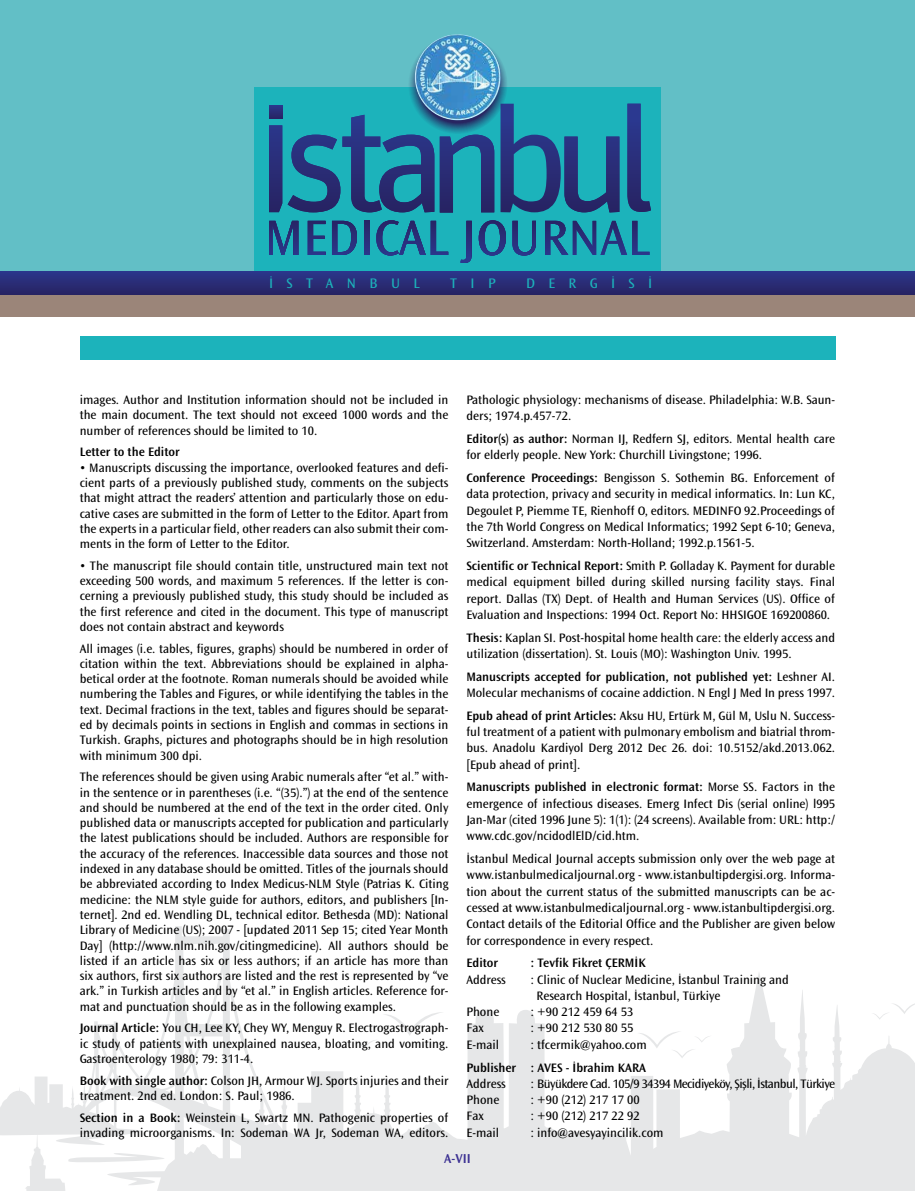
<style>
.page{position:relative;width:915px;height:1191px;background:#fff}
.page>*{position:absolute;margin:0;border:0;box-sizing:border-box;transform-origin:0 0}
.t1{font:14.4px "Ocean Sans TU";letter-spacing:.93em;color:#1cb3bb}
.t2{font:600 13.5px "Ocean Sans TU";color:#3b3092}
.t3{font:12.75px/15.3px "Ocean Sans TU";color:#000;text-align:justify}
.t4{font:600 12.75px "Ocean Sans TU";color:#000}
.t5{font:12.75px "Ocean Sans TU";letter-spacing:-.04em;color:#000}
.s1{font-weight:600}
</style>
<div class="page">
<div style="left:0;top:0;width:914px;height:317px;background:#62bfc6"></div>
<div style="left:0;top:294px;width:914px;height:23px;background:#9b8579"></div>
<div style="left:254px;top:87px;width:406px;height:206px;background:#1cb3bb"></div>
<svg style="left:0;top:271px;width:914px;height:23px;background:#292d77"></svg>
<svg style="left:500px;top:104px;width:119px;height:108px"></svg>
<svg style="left:627px;top:104px;width:23px;height:108px"></svg>
<svg style="left:269px;top:221px;width:29px;height:34px"></svg>
<svg style="left:308px;top:221px;width:17px;height:34px"></svg>
<svg style="left:332px;top:221px;width:25px;height:34px"></svg>
<svg style="left:364px;top:221px;width:5px;height:34px"></svg>
<svg style="left:376px;top:220px;width:72px;height:35px"></svg>
<svg style="left:460px;top:221px;width:11px;height:42px"></svg>
<svg style="left:478px;top:220px;width:27px;height:35px"></svg>
<svg style="left:512px;top:221px;width:23px;height:34px"></svg>
<svg style="left:545px;top:221px;width:104px;height:34px"></svg>
<svg style="left:269px;top:105px;width:13px;height:10px"></svg>
<svg style="left:269px;top:115px;width:225px;height:98px"></svg>
<svg style="left:407px;top:34px;width:100px;height:100px"></svg>
<img style="left:414px;top:34px;width:86px;height:86px;border-radius:43px">
<svg style="left:0;top:926px;width:914px;height:265px"></svg>
<svg style="left:25px;top:1130px;width:43px;height:61px"></svg>
<div style="left:80px;top:336px;width:754px;height:24px;background:#1cb3bb"></div>
<p class="t1" style="left:269px;top:275px;width:152px">İSTANBUL</p>
<p class="t1" style="left:450px;top:275px;width:47px">TIP</p>
<p class="t1" style="left:526px;top:275px;width:128px">DERGİSİ</p>
<p class="t3" style="left:80px;top:392px;width:370px">images. Author and Institution information should not be included in the main document. The text should not exceed 1000 words and the number of references should be limited to 10.</p>
<p class="t4" style="left:80px;top:444px;width:101px">Letter to the Editor</p>
<p class="t3" style="left:80px;top:460px;width:370px">• Manuscripts discussing the importance, overlooked features and defi&shy;cient parts of a previously published study, comments on the subjects that might attract the readers’ attention and particularly those on edu&shy;cative cases are submitted in the form of Letter to the Editor. Apart from the experts in a particular field, other readers can also submit their com&shy;ments in the form of Letter to the Editor.</p>
<p class="t3" style="left:80px;top:558px;width:370px">• The manuscript file should contain title, unstructured main text not exceeding 500 words, and maximum 5 references. If the letter is con&shy;cerning a previously published study, this study should be included as the first reference and cited in the document. This type of manuscript does not contain abstract and keywords</p>
<p class="t3" style="left:80px;top:640px;width:370px">All images (i.e. tables, figures, graphs) should be numbered in order of citation within the text. Abbreviations should be explained in alpha&shy;betical order at the footnote. Roman numerals should be avoided while numbering the Tables and Figures, or while identifying the tables in the text. Decimal fractions in the text, tables and figures should be separat&shy;ed by decimals points in sections in English and commas in sections in Turkish. Graphs, pictures and photographs should be in high resolution with minimum 300 dpi.</p>
<p class="t3" style="left:80px;top:769px;width:370px">The references should be given using Arabic numerals after “et al.” with&shy;in the sentence or in parentheses (i.e. “(35).”) at the end of the sentence and should be numbered at the end of the text in the order cited. Only published data or manuscripts accepted for publication and particularly the latest publications should be included. Authors are responsible for the accuracy of the references. Inaccessible data sources and those not indexed in any database should be omitted. Titles of the journals should be abbreviated according to Index Medicus-NLM Style (Patrias K. Citing medicine: the NLM style guide for authors, editors, and publishers [In&shy;ternet]. 2nd ed. Wendling DL, technical editor. Bethesda (MD): National Library of Medicine (US); 2007 - [updated 2011 Sep 15; cited Year Month Day] (http://www.nlm.nih.gov/citingmedicine). All authors should be listed if an article has six or less authors; if an article has more than six authors, first six authors are listed and the rest is represented by “ve ark.” in Turkish articles and by “et al.” in English articles. Reference for&shy;mat and punctuation should be as in the following examples.</p>
<p class="t3" style="left:80px;top:1020px;width:370px"><span class="s1">Journal Article:</span> You CH, Lee KY, Chey WY, Menguy R. Electrogastrograph&shy;ic study of patients with unexplained nausea, bloating, and vomiting.<br>Gastroenterology 1980; 79: 311-4.</p>
<p class="t3" style="left:80px;top:1072px;width:370px"><span class="s1">Book with single author:</span> Colson JH, Armour WJ. Sports injuries and their treatment. 2nd ed. London: S. Paul; 1986.</p>
<p class="t3" style="left:80px;top:1109px;width:370px"><span class="s1">Section in a Book:</span> Weinstein L, Swartz MN. Pathogenic properties of invading microorganisms. In: Sodeman WA Jr, Sodeman WA, editors.</p>
<p class="t3" style="left:466px;top:391px;width:370px;line-height:16.4px">Pathologic physiology: mechanisms of disease. Philadelphia: W.B. Saun&shy;ders; 1974.p.457-72.</p>
<p class="t3" style="left:466px;top:430px;width:370px;line-height:16.4px"><span class="s1">Editor(s) as author:</span> Norman IJ, Redfern SJ, editors. Mental health care for elderly people. New York: Churchill Livingstone; 1996.</p>
<p class="t3" style="left:466px;top:469px;width:370px;line-height:16.4px"><span class="s1">Conference Proceedings:</span> Bengisson S. Sothemin BG. Enforcement of data protection, privacy and security in medical informatics. In: Lun KC, Degoulet P, Piemme TE, Rienhoff O, editors. MEDINFO 92.Proceedings of the 7th World Congress on Medical Informatics; 1992 Sept 6-10; Geneva, Switzerland. Amsterdam: North-Holland; 1992.p.1561-5.</p>
<p class="t3" style="left:466px;top:557px;width:370px;line-height:16.4px"><span class="s1">Scientific or Technical Report:</span> Smith P. Golladay K. Payment for durable medical equipment billed during skilled nursing facility stays. Final report. Dallas (TX) Dept. of Health and Human Services (US). Office of Evaluation and Inspections: 1994 Oct. Report No: HHSIGOE 169200860.</p>
<p class="t3" style="left:466px;top:629px;width:370px;line-height:16.4px"><span class="s1">Thesis:</span> Kaplan SI. Post-hospital home health care: the elderly access and utilization (dissertation). St. Louis (MO): Washington Univ. 1995.</p>
<p class="t3" style="left:466px;top:668px;width:370px;line-height:16.4px"><span class="s1">Manuscripts accepted for publication, not published yet:</span> Leshner AI.<br>Molecular mechanisms of cocaine addiction. N Engl J Med In press 1997.</p>
<p class="t3" style="left:466px;top:707px;width:370px;line-height:16.4px"><span class="s1">Epub ahead of print Articles:</span> Aksu HU, Ertürk M, Gül M, Uslu N. Success&shy;ful treatment of a patient with pulmonary embolism and biatrial throm&shy;bus. Anadolu Kardiyol Derg 2012 Dec 26. doi: 10.5152/akd.2013.062. [Epub ahead of print].</p>
<p class="t3" style="left:466px;top:779px;width:370px;line-height:16.4px"><span class="s1">Manuscripts published in electronic format:</span> Morse SS. Factors in the emergence of infectious diseases. Emerg Infect Dis (serial online) l995<br>Jan-Mar (cited 1996 June 5): 1(1): (24 screens). Available from: URL: http:/ www.cdc.gov/ncidodlElD/cid.htm.</p>
<p class="t3" style="left:466px;top:850px;width:370px;line-height:16.4px">İstanbul Medical Journal accepts submission only over the web page at www.istanbulmedicaljournal.org - www.istanbultipdergisi.org. Informa&shy;tion about the current status of the submitted manuscripts can be ac&shy;cessed at www.istanbulmedicaljournal.org - www.istanbultipdergisi.org.<br>Contact details of the Editorial Office and the Publisher are given below for correspondence in every respect.</p>
<p class="t4" style="left:466px;top:955px;width:33px">Editor</p>
<p class="t4" style="left:530px;top:955px;width:117px">: Tevfik Fikret ÇERMİK</p>
<p class="t3" style="left:466px;top:971px;width:41px">Address</p>
<p class="t3" style="left:536px;top:971px;width:253px;line-height:16.4px;text-indent:-6px">: Clinic of Nuclear Medicine, İstanbul Training and<br>Research Hospital, İstanbul, Türkiye</p>
<p class="t3" style="left:466px;top:1004px;width:34px">Phone</p>
<p class="t3" style="left:530px;top:1004px;width:105px">: +90 212 459 64 53</p>
<p class="t3" style="left:466px;top:1020px;width:19px">Fax</p>
<p class="t3" style="left:530px;top:1020px;width:105px">: +90 212 530 80 55</p>
<p class="t3" style="left:466px;top:1036px;width:34px">E-mail</p>
<p class="t3" style="left:530px;top:1036px;width:118px">: tfcermik@yahoo.com</p>
<p class="t4" style="left:466px;top:1059px;width:181px">Publisher : AVES - İbrahim KARA</p>
<p class="t3" style="left:466px;top:1075px;width:41px">Address</p>
<p class="t5" style="left:530px;top:1076px;width:306px">: Büyükdere Cad. 105/9 34394 Mecidiyeköy, Şişli, İstanbul, Türkiye</p>
<p class="t3" style="left:466px;top:1092px;width:34px">Phone</p>
<p class="t3" style="left:530px;top:1092px;width:111px">: +90 (212) 217 17 00</p>
<p class="t3" style="left:466px;top:1108px;width:19px">Fax</p>
<p class="t3" style="left:530px;top:1108px;width:111px">: +90 (212) 217 22 92</p>
<p class="t3" style="left:466px;top:1124px;width:34px">E-mail</p>
<p class="t3" style="left:530px;top:1124px;width:135px">: info@avesyayincilik.com</p>
<p class="t2" style="left:444px;top:1150px;width:28px">A-VII</p>
</div>
